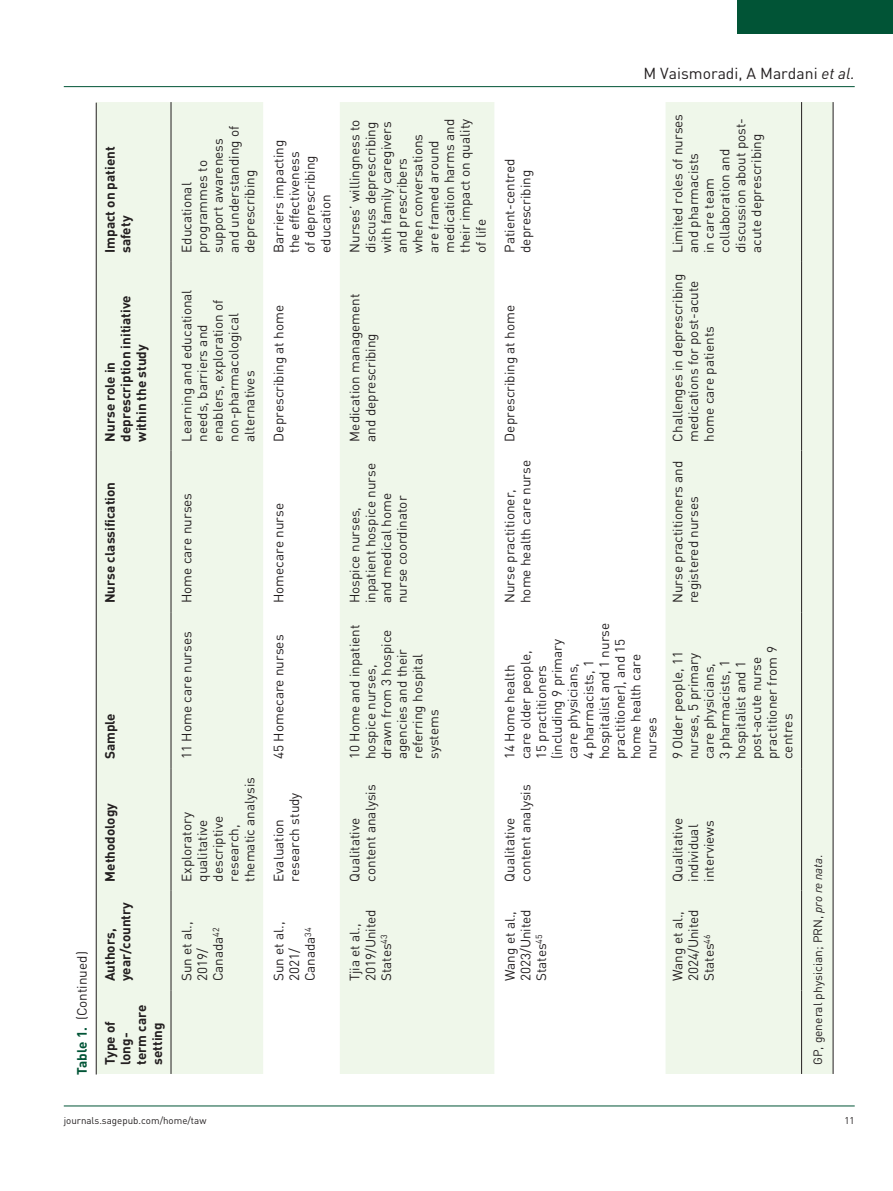
<style>
.page{position:relative;width:893px;height:1191px;background:#fff}
.page>*{position:absolute;margin:0;border:0;box-sizing:border-box;transform-origin:0 0}
.t1{font:15.75px "DIN";color:#231f20}
.t2{font:13.5px/15.8px "DIN";color:#231f20}
.t3{font:700 13.5px/15.8px "DIN";color:#231f20}
.t4{font:12px "DIN";color:#231f20}
.t5{font:9.75px "DIN";color:#231f20}
.s1{font-weight:700;color:#015436}
.s2{font-style:italic}
</style>
<div class="page">
<hr style="left:64px;top:86px;width:791px;height:1px;background:#015436">
<hr style="left:64px;top:1105px;width:791px;height:1px;background:#015436">
<div style="left:738px;top:0;width:155px;height:34px;background:#015436"></div>
<div style="left:788px;top:103px;width:45px;height:971px;background:#eff7ea"></div>
<hr style="left:833px;top:102px;width:1px;height:972px;background:#231f20">
<div style="left:96px;top:102px;width:705px;height:972px;background:#eff7ea"></div>
<svg style="left:263px;top:102px;width:402px;height:972px"></svg>
<hr style="left:171px;top:990px;width:1px;height:84px;background:#231f20">
<hr style="left:171px;top:890px;width:1px;height:100px;background:#231f20">
<hr style="left:171px;top:768px;width:1px;height:122px;background:#231f20">
<hr style="left:171px;top:612px;width:1px;height:156px;background:#231f20">
<hr style="left:171px;top:450px;width:1px;height:162px;background:#231f20">
<hr style="left:171px;top:262px;width:1px;height:188px;background:#231f20">
<hr style="left:171px;top:102px;width:1px;height:160px;background:#231f20">
<hr style="left:801px;top:990px;width:1px;height:84px;background:#231f20">
<hr style="left:801px;top:890px;width:1px;height:100px;background:#231f20">
<hr style="left:801px;top:768px;width:1px;height:122px;background:#231f20">
<hr style="left:801px;top:612px;width:1px;height:156px;background:#231f20">
<hr style="left:801px;top:450px;width:1px;height:162px;background:#231f20">
<hr style="left:801px;top:262px;width:1px;height:188px;background:#231f20">
<hr style="left:801px;top:102px;width:1px;height:160px;background:#231f20">
<hr style="left:96px;top:103px;width:1px;height:971px;background:#231f20">
<p class="t3" style="left:101px;top:253px;width:108px;rotate:-90deg">Impact on patient safety</p>
<p class="t3" style="left:101px;top:441px;width:148px;rotate:-90deg">Nurse role in deprescription initiative within the study</p>
<p class="t3" style="left:101px;top:603px;width:123px;rotate:-90deg">Nurse classification</p>
<p class="t3" style="left:101px;top:759px;width:48px;rotate:-90deg">Sample</p>
<p class="t2" style="left:74px;top:1074px;width:125px;rotate:-90deg"><span class="s1">Table 1.</span> (Continued)</p>
<p class="t3" style="left:101px;top:881px;width:80px;rotate:-90deg">Methodology</p>
<p class="t3" style="left:101px;top:981px;width:81px;rotate:-90deg">Authors, year/country</p>
<p class="t3" style="left:101px;top:1065px;width:61px;rotate:-90deg">Type of long&shy;term care setting</p>
<p class="t2" style="left:178px;top:253px;width:129px;rotate:-90deg">Educational programmes to support awareness and understanding of deprescribing</p>
<p class="t2" style="left:178px;top:441px;width:153px;rotate:-90deg">Learning and educational needs, barriers and enablers, exploration of non-pharmacological alternatives</p>
<p class="t2" style="left:270px;top:253px;width:114px;rotate:-90deg">Barriers impacting the effectiveness of deprescribing education</p>
<p class="t2" style="left:270px;top:441px;width:138px;rotate:-90deg">Deprescribing at home</p>
<p class="t2" style="left:178px;top:603px;width:112px;rotate:-90deg">Home care nurses</p>
<p class="t2" style="left:178px;top:759px;width:129px;rotate:-90deg">11 Home care nurses</p>
<p class="t2" style="left:178px;top:881px;width:106px;rotate:-90deg">Exploratory qualitative descriptive research, thematic analysis</p>
<p class="t2" style="left:270px;top:603px;width:102px;rotate:-90deg">Homecare nurse</p>
<p class="t2" style="left:270px;top:759px;width:126px;rotate:-90deg">45 Homecare nurses</p>
<p class="t2" style="left:270px;top:881px;width:91px;rotate:-90deg">Evaluation research study</p>
<p class="t2" style="left:178px;top:981px;width:61px;rotate:-90deg">Sun et al.,<br>2019/<br>Canada<sup>42</sup></p>
<p class="t2" style="left:270px;top:981px;width:61px;rotate:-90deg">Sun et al.,<br>2021/<br>Canada<sup>34</sup></p>
<p class="t2" style="left:347px;top:253px;width:135px;rotate:-90deg">Nurses’ willingness to discuss deprescribing with family caregivers and prescribers<br>when conversations are framed around medication harms and their impact on quality of life</p>
<p class="t2" style="left:347px;top:441px;width:149px;rotate:-90deg">Medication management and deprescribing</p>
<p class="t2" style="left:347px;top:603px;width:141px;rotate:-90deg">Hospice nurses, inpatient hospice nurse and medical home nurse coordinator</p>
<p class="t2" style="left:347px;top:759px;width:136px;rotate:-90deg">10 Home and inpatient hospice nurses, drawn from 3 hospice agencies and their referring hospital systems</p>
<p class="t2" style="left:347px;top:881px;width:99px;rotate:-90deg">Qualitative content analysis</p>
<p class="t2" style="left:347px;top:981px;width:74px;rotate:-90deg">Tjia et al.,<br>2019/United<br>States<sup>43</sup></p>
<p class="t2" style="left:502px;top:253px;width:96px;rotate:-90deg">Patient-centred deprescribing</p>
<p class="t2" style="left:502px;top:441px;width:138px;rotate:-90deg">Deprescribing at home</p>
<p class="t2" style="left:502px;top:603px;width:145px;rotate:-90deg">Nurse practitioner, home health care nurse</p>
<p class="t1" style="left:643px;top:63px;width:213px">M Vaismoradi, A Mardani <span class="s2">et al.</span></p>
<p class="t2" style="left:669px;top:253px;width:141px;rotate:-90deg">Limited roles of nurses and pharmacists<br>in care team collaboration and discussion about post&shy;acute deprescribing</p>
<p class="t2" style="left:669px;top:441px;width:169px;rotate:-90deg">Challenges in deprescribing medications for post-acute home care patients</p>
<p class="t2" style="left:669px;top:603px;width:144px;rotate:-90deg">Nurse practitioners and registered nurses</p>
<p class="t2" style="left:502px;top:759px;width:138px;rotate:-90deg">14 Home health<br>care older people,<br>15 practitioners (including 9 primary care physicians,<br>4 pharmacists, 1 hospitalist and 1 nurse practitioner), and 15 home health care nurses</p>
<p class="t2" style="left:502px;top:881px;width:99px;rotate:-90deg">Qualitative content analysis</p>
<p class="t2" style="left:502px;top:981px;width:74px;rotate:-90deg">Wang et al.,<br>2023/United<br>States<sup>45</sup></p>
<p class="t2" style="left:669px;top:759px;width:114px;rotate:-90deg">9 Older people, 11 nurses, 5 primary care physicians,<br>3 pharmacists, 1 hospitalist and 1 post-acute nurse practitioner from 9 centres</p>
<p class="t2" style="left:669px;top:881px;width:65px;rotate:-90deg">Qualitative individual interviews</p>
<p class="t2" style="left:669px;top:981px;width:74px;rotate:-90deg">Wang et al.,<br>2024/United<br>States<sup>46</sup></p>
<p class="t4" style="left:810px;top:1065px;width:212px;rotate:-90deg">GP, general physician; PRN, <span class="s2">pro re nata</span>.</p>
<p class="t5" style="left:64px;top:1114px;width:144px">journals.sagepub.com/home/taw</p>
<p class="t5" style="left:844px;top:1114px;width:12px">11</p>
</div>
